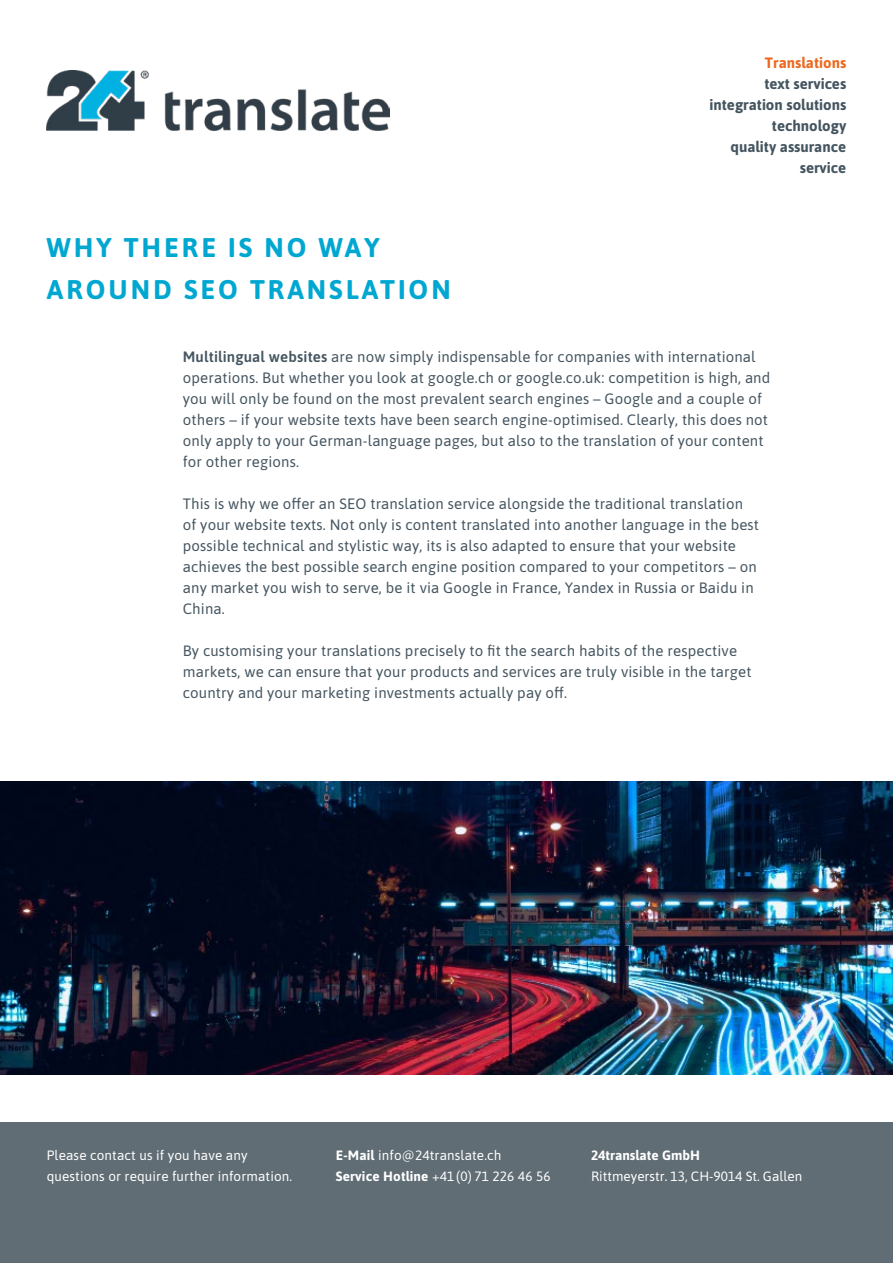
<style>
.page{position:relative;width:893px;height:1263px;background:#fff}
.page>*{position:absolute;margin:0;border:0;box-sizing:border-box;transform-origin:0 0}
.t1{font:700 27px/42px "Asap";letter-spacing:.11em;color:#00a7d1}
.t2{font:15px/21px "Asap";letter-spacing:.01em;color:#455560}
.t3{font:700 15px/21px "Asap";color:#455560;text-align:right}
.t4{font:700 15px "Asap";color:#eb6921}
.t5{font:13.5px/21px "Asap";letter-spacing:.01em;color:#fff}
.t6{font:700 13.5px "Asap";color:#fff}
.s1{font-weight:600}
.s2{font-weight:700}
</style>
<div class="page">
<img style="left:47px;top:71px;width:342px;height:60px">
<div style="left:0;top:1123px;width:893px;height:140px;background:#606d74"></div>
<img style="left:0;top:782px;width:893px;height:293px">
<h1 class="t1" style="left:47px;top:225px;width:405px">WHY THERE IS NO WAY<br>AROUND SEO TRANSLATION</h1>
<p class="t4" style="left:765px;top:52px;width:83px">Translations</p>
<p class="t3" style="left:709px;top:72px;width:138px">text services integration solutions technology<br>quality assurance service</p>
<p class="t2" style="left:183px;top:345px;width:589px"><span class="s1">Multilingual websites</span> are now simply indispensable for companies with international operations. But whether you look at google.ch or google.co.uk: competition is high, and you will only be found on the most prevalent search engines – Google and a couple of others – if your website texts have been search engine-optimised. Clearly, this does not only apply to your German-language pages, but also to the translation of your content for other regions.</p>
<p class="t2" style="left:183px;top:492px;width:578px">This is why we offer an SEO translation service alongside the traditional translation of your website texts. Not only is content translated into another language in the best possible technical and stylistic way, its is also adapted to ensure that your website achieves the best possible search engine position compared to your competitors – on any market you wish to serve, be it via Google in France, Yandex in Russia or Baidu in China.</p>
<p class="t2" style="left:183px;top:639px;width:570px">By customising your translations precisely to fit the search habits of the respective markets, we can ensure that your products and services are truly visible in the target country and your marketing investments actually pay off.</p>
<p class="t5" style="left:47px;top:1144px;width:247px">Please contact us if you have any questions or require further information.</p>
<p class="t5" style="left:336px;top:1144px;width:216px"><span class="s2">E-Mail</span> info@24translate.ch<br><span class="s2">Service Hotline</span> +41 (0) 71 226 46 56</p>
<p class="t6" style="left:591px;top:1145px;width:111px">24translate GmbH</p>
<p class="t5" style="left:591px;top:1165px;width:213px">Rittmeyerstr. 13, CH-9014 St. Gallen</p>
</div>
